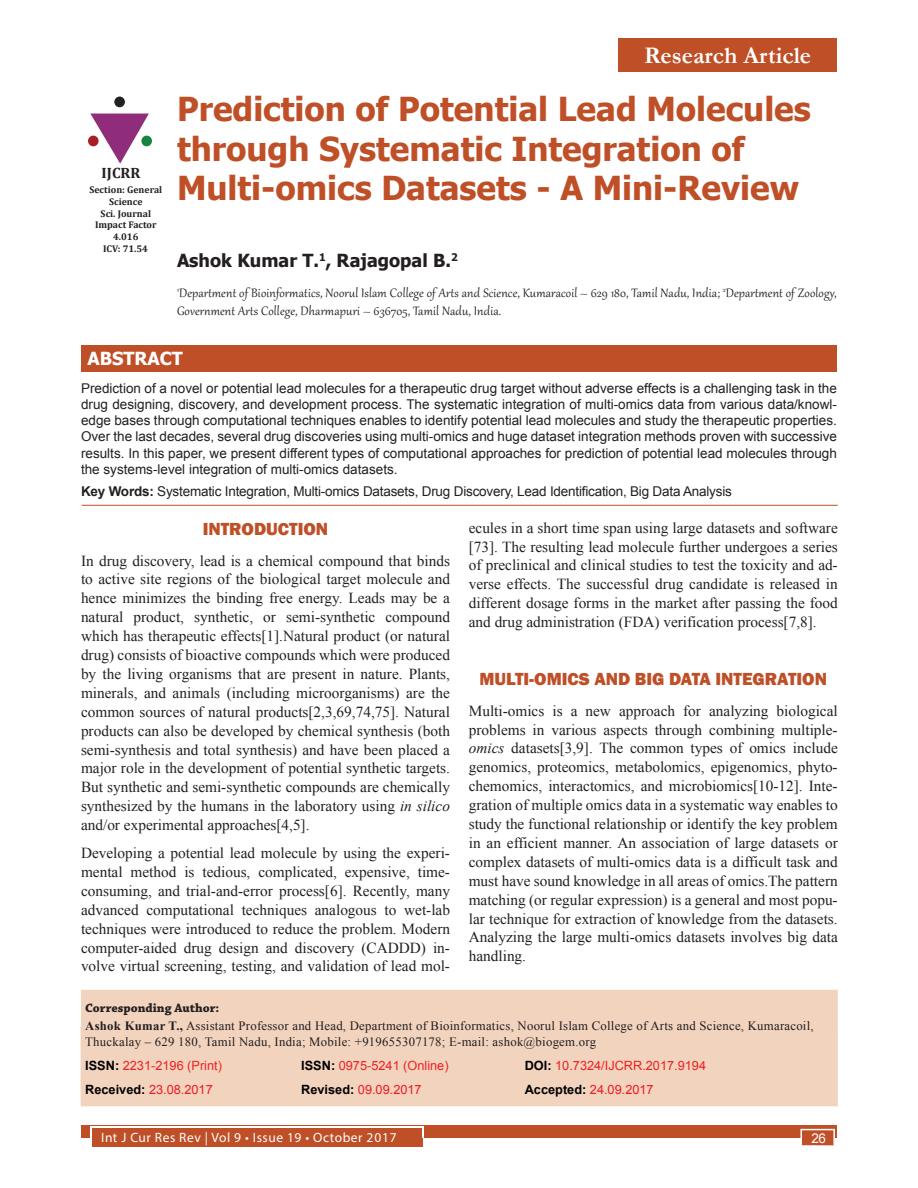
<style>
.page{position:relative;width:918px;height:1188px;background:#fff}
.page>*{position:absolute;margin:0;border:0;box-sizing:border-box;transform-origin:0 0}
.Article_title{font:700 33px/39.6px "Tahoma";color:#bf4f27}
.Articles{font:700 24px "Garamond";color:#fff}
.Head_1_copy_2{font:800 18px "Franklin Gothic";color:#bf4f27}
.Author_name{font:700 18px "Tahoma";color:#231f20}
.Head_1{font:800 18px "Franklin Gothic";color:#bf4f27}
.t1{font:700 18px "Tahoma";color:#fff}
.Text{font:15.3px/18.9px "Times New Roman";color:#231f20;text-align:justify}
.Author_affiliation{font:15px/18px "Gabriola";letter-spacing:.01em;color:#231f20}
.t2{font:700 15px "Cambria";color:#231f20}
.Abstract_text{font:13.5px/16.2px "Arial";letter-spacing:-.015em;color:#231f20;text-align:justify}
.t3{font:13.5px "Myriad Pro";letter-spacing:.04em;color:#fff}
.t4{font:13.5px "Arial";color:#fff}
.Corresponding_text{font:12.75px/15.3px "Times New Roman";letter-spacing:.02em;color:#231f20}
.Corresponding_text-2{font:12.75px "Arial";color:#ed2224}
.Corresponding_text-3{font:12.75px "Arial";color:#ed1c24}
.Corresponding_head{font:700 12.75px "Chaparral Pro";color:#231f20}
.t5{font:700 9.75px/11.7px "Cambria";color:#231f20;text-align:center}
.s1{font-weight:700}
.s2{font-style:italic}
.s3{font-weight:700;color:#000}
</style>
<div class="page">
<div style="left:81px;top:1125px;width:756px;height:13px;background:#bf4f27"></div>
<div style="left:92px;top:1128px;width:330px;height:19px;background:#bf4f27"></div>
<hr style="left:90px;top:1127px;width:333px;height:1px;background:#fff">
<svg style="left:90px;top:1128px;width:2px;height:10px"></svg>
<svg style="left:422px;top:1127px;width:2px;height:11px"></svg>
<div style="left:800px;top:1129px;width:35px;height:17px;background:#bf4f27;border:2px solid #fff"></div>
<hr style="left:82px;top:505px;width:756px;height:1px;background:#bf4f27">
<div style="left:81px;top:345px;width:756px;height:27px;background:#bf4f27"></div>
<div style="left:81px;top:990px;width:757px;height:116px;background:#f2d3be"></div>
<svg style="left:90px;top:114px;width:59px;height:50px"></svg>
<div style="left:141px;top:136px;width:11px;height:10px;background:#198340;border-radius:50%"></div>
<div style="left:114px;top:97px;width:11px;height:10px;background:#232222;border-radius:50%"></div>
<div style="left:88px;top:136px;width:11px;height:10px;background:#ab1e23;border-radius:50%"></div>
<div style="left:618px;top:38px;width:219px;height:34px;background:#bf4f27"></div>
<p class="Articles" style="left:644px;top:39px;width:169px">Research Article</p>
<p class="Article_title" style="left:177px;top:87px;width:635px">Prediction of Potential Lead Molecules through Systematic Integration of<br>Multi-omics Datasets - A Mini-Review</p>
<p class="t2" style="left:102px;top:163px;width:40px">IJCRR</p>
<p class="t5" style="left:89px;top:184px;width:74px">Section: General<br>Science</p>
<p class="t5" style="left:95px;top:207px;width:63px">Sci. Journal<br>Impact Factor<br>4.016</p>
<p class="t5" style="left:103px;top:243px;width:46px">ICV: 71.54</p>
<p class="Author_name" style="left:177px;top:248px;width:282px">Ashok Kumar T.<sup>1</sup>, Rajagopal B.<sup>2</sup></p>
<p class="Author_affiliation" style="left:177px;top:283px;width:661px"><sup>1</sup>Department of Bioinformatics, Noorul Islam College of Arts and Science, Kumaracoil – 629 180, Tamil Nadu, India; <sup>2</sup>Department of Zoology,<br>Government Arts College, Dharmapuri – 636705, Tamil Nadu, India.</p>
<p class="t1" style="left:87px;top:346px;width:97px">ABSTRACT</p>
<p class="Abstract_text" style="left:81px;top:380px;width:758px">Prediction of a novel or potential lead molecules for a therapeutic drug target without adverse effects is a challenging task in the drug designing, discovery, and development process. The systematic integration of multi-omics data from various data/knowl&shy;edge bases through computational techniques enables to identify potential lead molecules and study the therapeutic properties.<br>Over the last decades, several drug discoveries using multi-omics and huge dataset integration methods proven with successive results. In this paper, we present different types of computational approaches for prediction of potential lead molecules through the systems-level integration of multi-omics datasets.</p>
<p class="Abstract_text" style="left:81px;top:483px;width:652px"><span class="s1">Key Words:</span> Systematic Integration, Multi-omics Datasets, Drug Discovery, Lead Identification, Big Data Analysis</p>
<p class="Head_1" style="left:203px;top:517px;width:127px">INTRODUCTION</p>
<p class="Text" style="left:81px;top:551px;width:371px">In drug discovery, lead is a chemical compound that binds to active site regions of the biological target molecule and hence minimizes the binding free energy. Leads may be a natural product, synthetic, or semi-synthetic compound which has therapeutic effects[1].Natural product (or natural drug) consists of bioactive compounds which were produced by the living organisms that are present in nature. Plants, minerals, and animals (including microorganisms) are the common sources of natural products[2,3,69,74,75]. Natural products can also be developed by chemical synthesis (both semi-synthesis and total synthesis) and have been placed a major role in the development of potential synthetic targets.<br>But synthetic and semi-synthetic compounds are chemically synthesized by the humans in the laboratory using <span class="s2">in silico </span>and/or experimental approaches[4,5].</p>
<p class="Text" style="left:81px;top:843px;width:371px">Developing a potential lead molecule by using the experi&shy;mental method is tedious, complicated, expensive, time&shy;consuming, and trial-and-error process[6]. Recently, many advanced computational techniques analogous to wet-lab techniques were introduced to reduce the problem. Modern computer-aided drug design and discovery (CADDD) in&shy;volve virtual screening, testing, and validation of lead mol-</p>
<p class="Text" style="left:469px;top:518px;width:371px">ecules in a short time span using large datasets and software [73]. The resulting lead molecule further undergoes a series of preclinical and clinical studies to test the toxicity and ad&shy;verse effects. The successful drug candidate is released in different dosage forms in the market after passing the food and drug administration (FDA) verification process[7,8].</p>
<p class="Head_1_copy_2" style="left:479px;top:667px;width:349px">MULTI-OMICS AND BIG DATA INTEGRATION</p>
<p class="Text" style="left:469px;top:701px;width:371px">Multi-omics is a new approach for analyzing biological problems in various aspects through combining multiple&shy;<span class="s2">omics</span> datasets[3,9]. The common types of omics include genomics, proteomics, metabolomics, epigenomics, phyto&shy;chemomics, interactomics, and microbiomics[10-12]. Inte&shy;gration of multiple omics data in a systematic way enables to study the functional relationship or identify the key problem in an efficient manner. An association of large datasets or complex datasets of multi-omics data is a difficult task and must have sound knowledge in all areas of omics.The pattern matching (or regular expression) is a general and most popu&shy;lar technique for extraction of knowledge from the datasets.<br>Analyzing the large multi-omics datasets involves big data handling.</p>
<p class="Corresponding_head" style="left:85px;top:1001px;width:136px">Corresponding Author:</p>
<p class="Corresponding_text" style="left:85px;top:1018px;width:730px"><span class="s1">Ashok Kumar T.,</span> Assistant Professor and Head, Department of Bioinformatics, Noorul Islam College of Arts and Science, Kumaracoil,<br>Thuckalay – 629 180, Tamil Nadu, India; Mobile: +919655307178; E-mail: ashok@biogem.org</p>
<p class="Corresponding_text-2" style="left:85px;top:1057px;width:138px"><span class="s3">ISSN:</span> 2231-2196 (Print)</p>
<p class="Corresponding_text-2" style="left:301px;top:1057px;width:149px"><span class="s3">ISSN:</span> 0975-5241 (Online)</p>
<p class="Corresponding_text-2" style="left:525px;top:1057px;width:183px"><span class="s3">DOI:</span> 10.7324/IJCRR.2017.9194</p>
<p class="Corresponding_text-3" style="left:85px;top:1082px;width:129px"><span class="s3">Received:</span> 23.08.2017</p>
<p class="Corresponding_text-3" style="left:301px;top:1082px;width:122px"><span class="s3">Revised:</span> 09.09.2017</p>
<p class="Corresponding_text-3" style="left:525px;top:1082px;width:130px"><span class="s3">Accepted:</span> 24.09.2017</p>
<p class="t3" style="left:101px;top:1129px;width:297px">Int J Cur Res Rev | Vol 9 • Issue 19 • October 2017</p>
<p class="t4" style="left:812px;top:1130px;width:16px">26</p>
</div>
